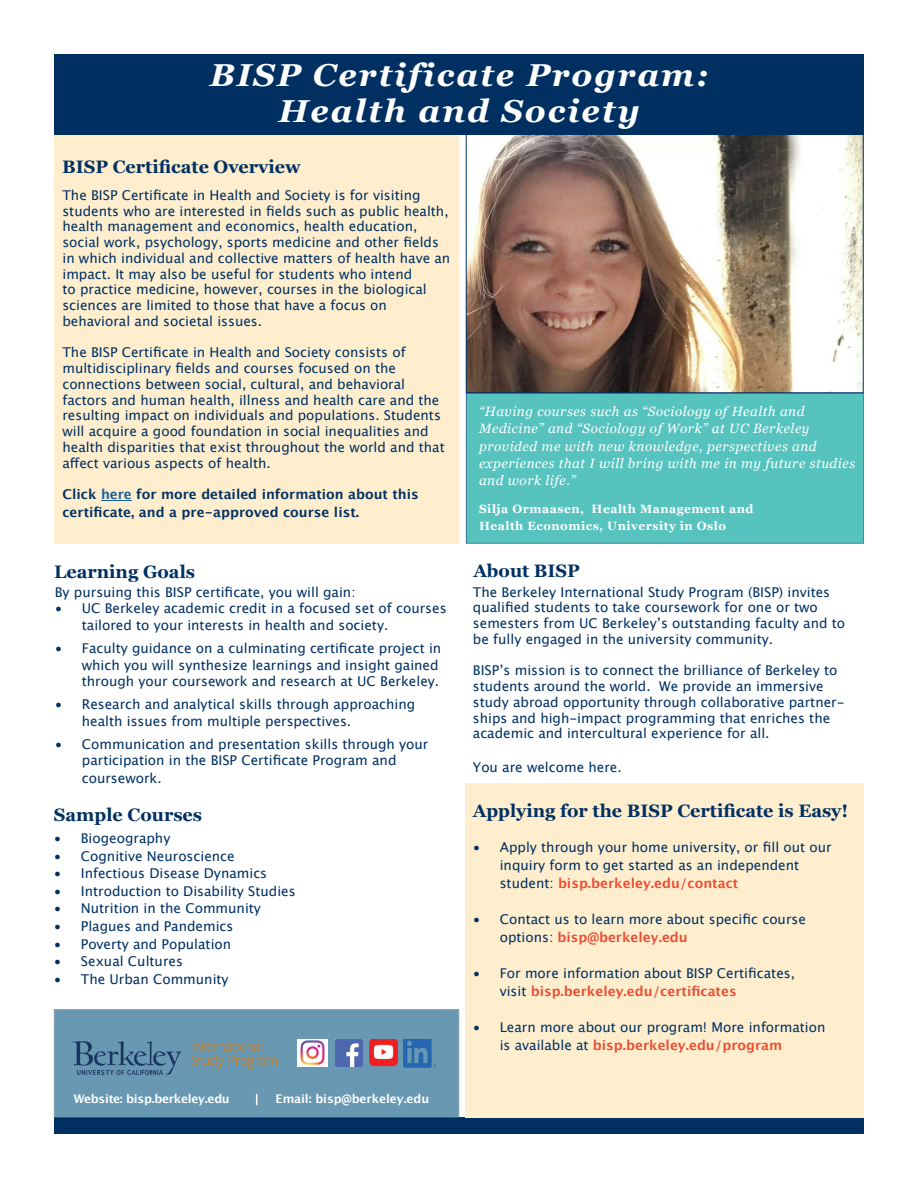
<style>
.page{position:relative;width:918px;height:1188px;background:#fff}
.page>*{position:absolute;margin:0;border:0;box-sizing:border-box;transform-origin:0 0}
.t1{font:italic 700 31.65px/36px "Georgia";letter-spacing:.06em;color:#fff;text-align:center;scale:1.04 1}
.t2{font:700 18px "Georgia";color:#003062}
.t3{font:13.5px/15.8px "Lucida Grande";color:#003062}
.t4{font:italic 13.5px/17.2px "Georgia";letter-spacing:.04em;color:#fff}
.t5{font:700 13.5px/18px "Lucida Grande";color:#003062}
.t6{font:700 12px/16.5px "Georgia";letter-spacing:.04em;color:#fff}
.t7{font:700 12px "Lucida Grande";letter-spacing:-.025em;color:#fff}
.s1{color:#175d9e}
.s2{font-weight:700;color:#ed4d32}
</style>
<div class="page">
<div style="left:466px;top:393px;width:398px;height:151px;background:#57c3bf"></div>
<div style="left:54px;top:128px;width:405px;height:416px;background:#feeece"></div>
<img style="left:468px;top:136px;width:394px;height:255px">
<div style="left:466px;top:134px;width:398px;height:259px;border:1px solid #003062"></div>
<div style="left:54px;top:54px;width:810px;height:81px;background:#003062"></div>
<div style="left:54px;top:1117px;width:810px;height:17px;background:#003062"></div>
<hr style="left:101px;top:500px;width:31px;height:1px;background:#175d9e">
<div style="left:465px;top:783px;width:398px;height:334px;background:#feeece"></div>
<div style="left:54px;top:1009px;width:405px;height:108px;background:#6998b2"></div>
<svg style="left:54px;top:1117px;width:405px;height:1px"></svg>
<img style="left:59px;top:1022px;width:231px;height:68px">
<img style="left:297px;top:1039px;width:31px;height:27px">
<img style="left:336px;top:1039px;width:27px;height:27px">
<img style="left:369px;top:1039px;width:28px;height:28px">
<img style="left:404px;top:1039px;width:32px;height:29px">
<h1 class="t1" style="left:210px;top:56px;width:481px">BISP Certificate Program:<br>Health and Society</h1>
<h2 class="t2" style="left:62px;top:153px;width:240px">BISP Certificate Overview</h2>
<p class="t3" style="left:62px;top:187px;width:389px">The BISP Certificate in Health and Society is for visiting students who are interested in fields such as public health, health management and economics, health education, social work, psychology, sports medicine and other fields in which individual and collective matters of health have an impact. It may also be useful for students who intend<br>to practice medicine, however, courses in the biological sciences are limited to those that have a focus on behavioral and societal issues.</p>
<p class="t3" style="left:62px;top:345px;width:384px">The BISP Certificate in Health and Society consists of multidisciplinary fields and courses focused on the connections between social, cultural, and behavioral factors and human health, illness and health care and the resulting impact on individuals and populations. Students will acquire a good foundation in social inequalities and health disparities that exist throughout the world and that affect various aspects of health.</p>
<p class="t5" style="left:62px;top:485px;width:358px">Click <span class="s1">here</span> for more detailed information about this certificate, and a pre-approved course list.</p>
<h2 class="t2" style="left:54px;top:558px;width:143px">Learning Goals</h2>
<p class="t3" style="left:55px;top:584px;width:302px">By pursuing this BISP certificate, you will gain:</p>
<p class="t3" style="left:82px;top:600px;width:366px;line-height:16.5px;text-indent:-27px">• UC Berkeley academic credit in a focused set of courses tailored to your interests in health and society.</p>
<p class="t3" style="left:82px;top:640px;width:361px;line-height:16.5px;text-indent:-27px">• Faculty guidance on a culminating certificate project in which you will synthesize learnings and insight gained through your coursework and research at UC Berkeley.</p>
<p class="t3" style="left:82px;top:696px;width:335px;line-height:16.5px;text-indent:-27px">• Research and analytical skills through approaching health issues from multiple perspectives.</p>
<p class="t3" style="left:55px;top:736px;width:375px;line-height:16.5px;text-align:center">• Communication and presentation skills through your participation in the BISP Certificate Program and</p>
<p class="t3" style="left:82px;top:771px;width:81px">coursework.</p>
<h2 class="t2" style="left:54px;top:801px;width:150px">Sample Courses</h2>
<p class="t3" style="left:54px;top:831px;width:118px">• Biogeography</p>
<p class="t3" style="left:54px;top:848px;width:182px">• Cognitive Neuroscience</p>
<p class="t3" style="left:54px;top:866px;width:215px">• Infectious Disease Dynamics</p>
<p class="t3" style="left:54px;top:883px;width:243px">• Introduction to Disability Studies</p>
<p class="t3" style="left:54px;top:901px;width:209px">• Nutrition in the Community</p>
<p class="t3" style="left:54px;top:918px;width:181px">• Plagues and Pandemics</p>
<p class="t3" style="left:54px;top:936px;width:179px">• Poverty and Population</p>
<p class="t3" style="left:54px;top:954px;width:131px">• Sexual Cultures</p>
<p class="t3" style="left:54px;top:971px;width:176px">• The Urban Community</p>
<p class="t7" style="left:74px;top:1089px;width:158px">Website: bisp.berkeley.edu</p>
<p class="t7" style="left:276px;top:1089px;width:155px">Email: bisp@berkeley.edu</p>
<p class="t4" style="left:479px;top:402px;width:378px">“Having courses such as “Sociology of Health and Medicine” and “Sociology of Work” at UC Berkeley provided me with new knowledge, perspectives and experiences that I will bring with me in my future studies and work life.”</p>
<p class="t6" style="left:479px;top:500px;width:276px">Silja Ormaasen, Health Management and<br>Health Economics, University in Oslo</p>
<h2 class="t2" style="left:473px;top:557px;width:108px">About BISP</h2>
<p class="t3" style="left:473px;top:584px;width:374px">The Berkeley International Study Program (BISP) invites qualified students to take coursework for one or two semesters from UC Berkeleyʼs outstanding faculty and to be fully engaged in the university community.</p>
<p class="t3" style="left:473px;top:663px;width:373px">BISPʼs mission is to connect the brilliance of Berkeley to students around the world. We provide an immersive study abroad opportunity through collaborative partner&shy;ships and high-impact programming that enriches the academic and intercultural experience for all.</p>
<p class="t3" style="left:473px;top:760px;width:150px">You are welcome here.</p>
<h2 class="t2" style="left:473px;top:798px;width:377px">Applying for the BISP Certificate is Easy!</h2>
<p class="t3" style="left:500px;top:838px;width:333px;line-height:18px;text-indent:-27px">• Apply through your home university, or fill out our inquiry form to get started as an independent student: <span class="s2">bisp.berkeley.edu/contact</span></p>
<p class="t3" style="left:500px;top:910px;width:308px;line-height:18px;text-indent:-27px">• Contact us to learn more about specific course options: <span class="s2">bisp@berkeley.edu</span></p>
<p class="t3" style="left:500px;top:964px;width:297px;line-height:18px;text-indent:-27px">• For more information about BISP Certificates, visit <span class="s2">bisp.berkeley.edu/certificates</span></p>
<p class="t3" style="left:500px;top:1018px;width:327px;line-height:18px;text-indent:-27px">• Learn more about our program! More information is available at <span class="s2">bisp.berkeley.edu/program</span></p>
</div>
